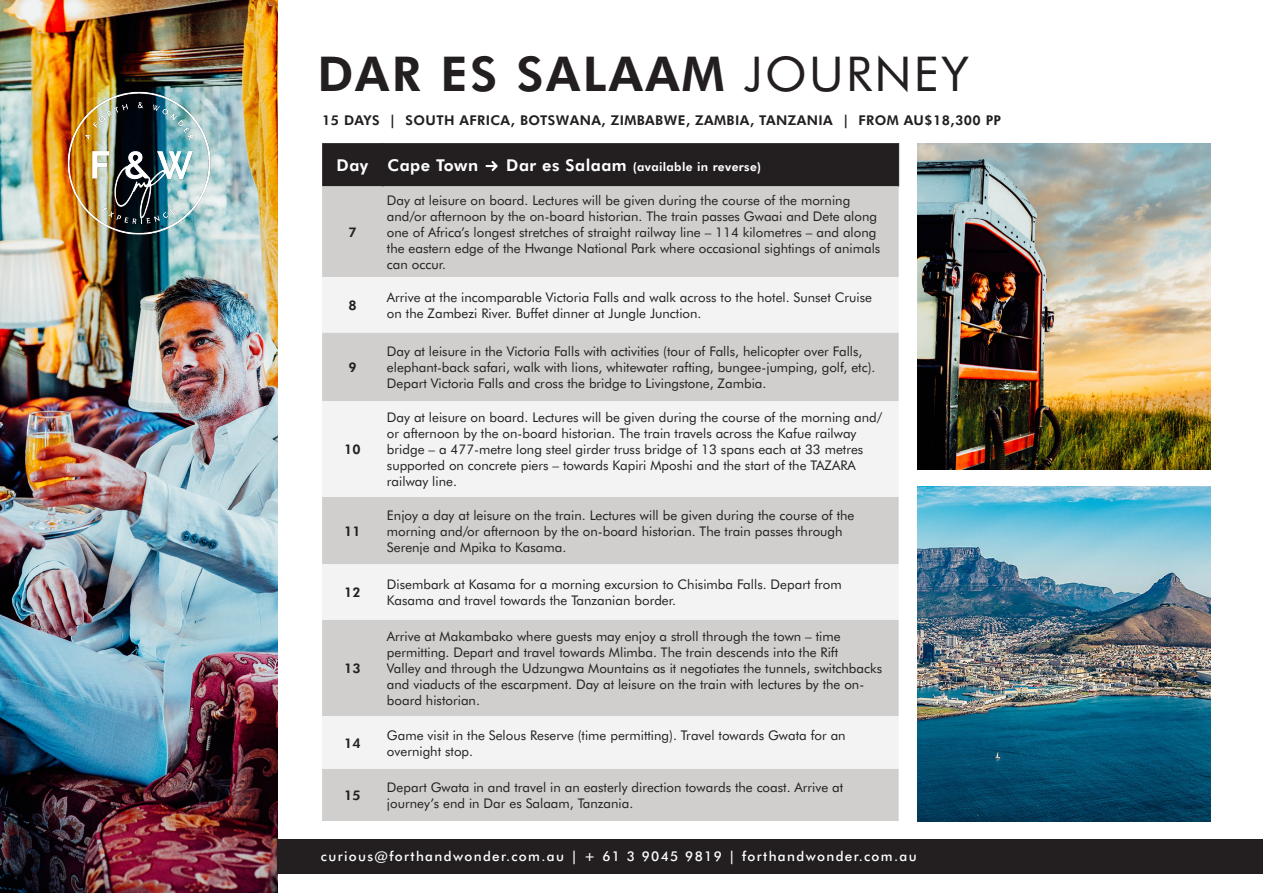
<style>
.page{position:relative;width:1263px;height:893px;background:#fff}
.page>*{position:absolute;margin:0;border:0;box-sizing:border-box;transform-origin:0 0}
.t1{font:700 48px "Futura BT";letter-spacing:.05em;color:#231f20}
.t2{font:700 16.35px "Futura BT";letter-spacing:.03em;color:#fff}
.t3{font:700 13.5px "Futura BT";letter-spacing:.03em;color:#231f20}
.t4{font:500 13.5px "Futura BT";letter-spacing:.1em;color:#fff}
.t5{font:13.35px/16px "Futura BT";color:#231f20}
.t6{font:700 13.35px "Futura BT";letter-spacing:.03em;color:#231f20}
.t7{font:700 12px "Futura BT";letter-spacing:.03em;color:#fff}
.s1{font-weight:400}
.s2{font-size:16.35px}
</style>
<div class="page">
<div style="left:322px;top:186px;width:577px;height:635px;background:#d0cfcd"></div>
<svg style="left:322px;top:277px;width:577px;height:492px;fill:#f3f3f3"></svg>
<img style="left:0;top:0;width:277px;height:892px">
<img style="left:64px;top:89px;width:149px;height:148px">
<div style="left:277px;top:839px;width:986px;height:34px;background:#231f20"></div>
<div style="left:322px;top:143px;width:577px;height:43px;background:#231f20"></div>
<img style="left:917px;top:487px;width:293px;height:334px">
<img style="left:917px;top:143px;width:293px;height:327px">
<p class="t1" style="left:318px;top:43px;width:653px">DAR ES SALAAM <span class="s1">JOURNEY</span></p>
<p class="t3" style="left:322px;top:112px;width:680px">15 DAYS | SOUTH AFRICA, BOTSWANA, ZIMBABWE, ZAMBIA, TANZANIA | FROM AU$18,300 PP</p>
<p class="t2" style="left:337px;top:155px;width:33px">Day</p>
<p class="t2" style="left:387px;top:155px;width:92px">Cape Town</p>
<p class="t7" style="left:506px;top:159px;width:256px"><span class="s2">Dar es Salaam</span> (available in reverse)</p>
<p class="t6" style="left:348px;top:223px;width:10px">7</p>
<p class="t5" style="left:387px;top:192px;width:495px">Day at leisure on board. Lectures will be given during the course of the morning and/or afternoon by the on-board historian. The train passes Gwaai and Dete along one of Africa’s longest stretches of straight railway line – 114 kilometres – and along the eastern edge of the Hwange National Park where occasional sightings of animals can occur.</p>
<p class="t6" style="left:348px;top:297px;width:10px">8</p>
<p class="t5" style="left:387px;top:289px;width:486px">Arrive at the incomparable Victoria Falls and walk across to the hotel. Sunset Cruise on the Zambezi River. Buffet dinner at Jungle Junction.</p>
<p class="t6" style="left:348px;top:359px;width:10px">9</p>
<p class="t6" style="left:344px;top:441px;width:18px">10</p>
<p class="t6" style="left:344px;top:522px;width:18px">11</p>
<p class="t5" style="left:387px;top:343px;width:490px">Day at leisure in the Victoria Falls with activities (tour of Falls, helicopter over Falls, elephant-back safari, walk with lions, whitewater rafting, bungee-jumping, golf, etc).<br>Depart Victoria Falls and cross the bridge to Livingstone, Zambia.</p>
<p class="t5" style="left:387px;top:409px;width:497px">Day at leisure on board. Lectures will be given during the course of the morning and/ or afternoon by the on-board historian. The train travels across the Kafue railway bridge – a 477-metre long steel girder truss bridge of 13 spans each at 33 metres supported on concrete piers – towards Kapiri Mposhi and the start of the TAZARA railway line.</p>
<p class="t5" style="left:387px;top:507px;width:469px">Enjoy a day at leisure on the train. Lectures will be given during the course of the morning and/or afternoon by the on-board historian. The train passes through<br>Serenje and Mpika to Kasama.</p>
<p class="t6" style="left:344px;top:584px;width:18px">12</p>
<p class="t5" style="left:387px;top:576px;width:456px">Disembark at Kasama for a morning excursion to Chisimba Falls. Depart from<br>Kasama and travel towards the Tanzanian border.</p>
<p class="t6" style="left:344px;top:660px;width:18px">13</p>
<p class="t5" style="left:387px;top:628px;width:497px">Arrive at Makambako where guests may enjoy a stroll through the town – time permitting. Depart and travel towards Mlimba. The train descends into the Rift<br>Valley and through the Udzungwa Mountains as it negotiates the tunnels, switchbacks and viaducts of the escarpment. Day at leisure on the train with lectures by the on&shy;board historian.</p>
<p class="t6" style="left:344px;top:734px;width:18px">14</p>
<p class="t5" style="left:387px;top:727px;width:460px">Game visit in the Selous Reserve (time permitting). Travel towards Gwata for an overnight stop.</p>
<p class="t6" style="left:344px;top:786px;width:18px">15</p>
<p class="t5" style="left:387px;top:779px;width:458px">Depart Gwata in and travel in an easterly direction towards the coast. Arrive at journey’s end in Dar es Salaam, Tanzania.</p>
<p class="t4" style="left:321px;top:848px;width:597px">curious@forthandwonder.com.au | + 61 3 9045 9819 | forthandwonder.com.au</p>
</div>
